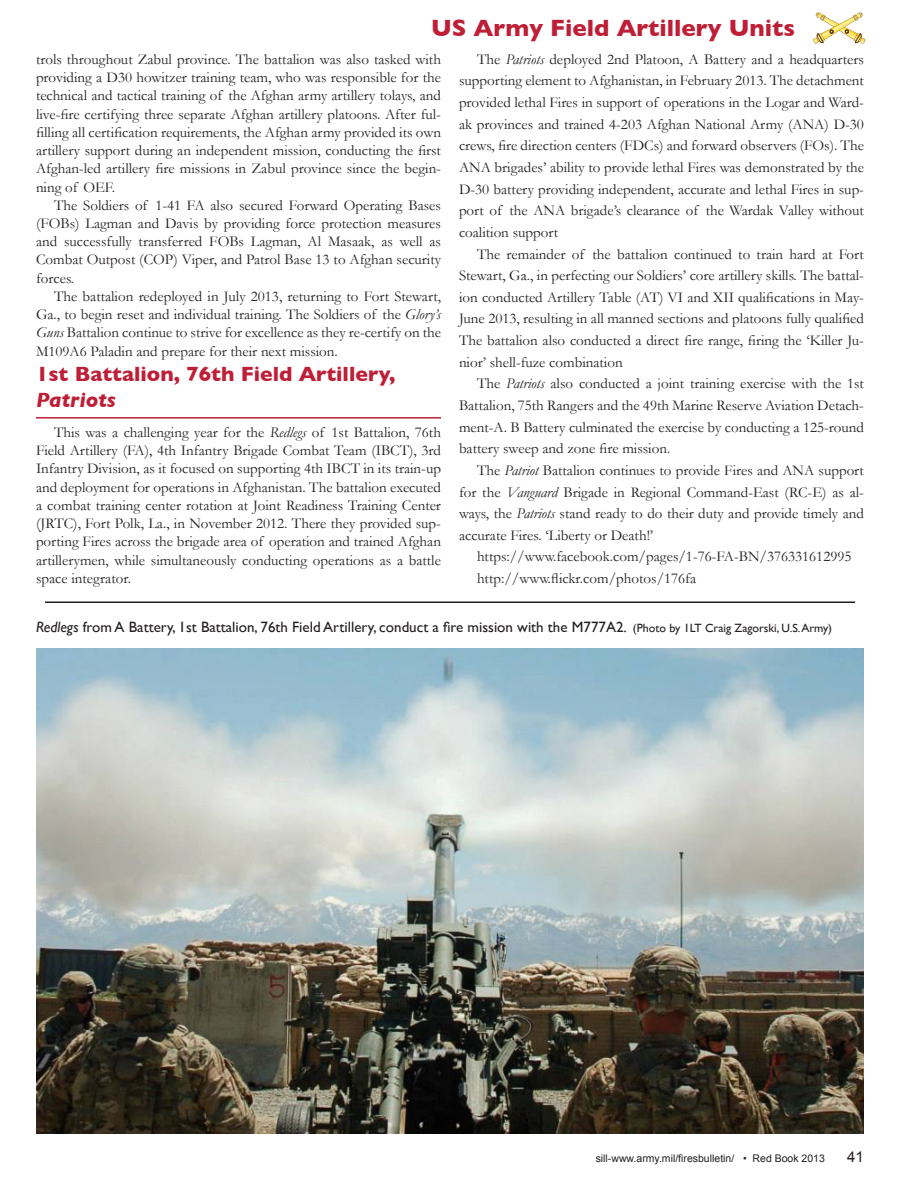
<style>
.page{position:relative;width:918px;height:1188px;background:#fff}
.page>*{position:absolute;margin:0;border:0;box-sizing:border-box;transform-origin:0 0}
.t1{font:700 24px "Gill Sans";color:#be1f36}
.Unit_Titles_Level_2{font:700 21px/25.5px "Gill Sans";color:#be1f36}
.Body_Text{font:15px/18.3px "Garamond";color:#231f20;text-align:justify}
.Caption_Above{font:15px "Gill Sans";color:#231f20}
.t2{font:15px "Arial";color:#231f20}
.t3{font:10.5px "Arial";color:#231f20}
.s1{font-style:italic}
.s2{font-size:12px}
</style>
<div class="page">
<svg style="left:813px;top:13px;width:52px;height:31px"></svg>
<hr style="left:36px;top:417px;width:405px;height:2px;background:#be1f36">
<img style="left:36px;top:648px;width:828px;height:485px">
<hr style="left:45px;top:602px;width:810px;height:1px;background:#231f20">
<h1 class="t1" style="left:431px;top:9px;width:365px">US Army Field Artillery Units</h1>
<p class="Body_Text" style="left:36px;top:50px;width:407px">trols throughout Zabul province. The battalion was also tasked with providing a D30 howitzer training team, who was responsible for the technical and tactical training of the Afghan army artillery tolays, and live-fire certifying three separate Afghan artillery platoons. After ful&shy;filling all certification requirements, the Afghan army provided its own artillery support during an independent mission, conducting the first Afghan-led artillery fire missions in Zabul province since the begin&shy;ning of OEF.</p>
<p class="Body_Text" style="left:36px;top:196px;width:407px;text-indent:18px">The Soldiers of 1-41 FA also secured Forward Operating Bases (FOBs) Lagman and Davis by providing force protection measures and successfully transferred FOBs Lagman, Al Masaak, as well as Combat Outpost (COP) Viper, and Patrol Base 13 to Afghan security forces.</p>
<p class="Body_Text" style="left:36px;top:287px;width:407px;text-indent:18px">The battalion redeployed in July 2013, returning to Fort Stewart, Ga., to begin reset and individual training. The Soldiers of the <span class="s1">Glory’s Guns</span> Battalion continue to strive for excellence as they re-certify on the M109A6 Paladin and prepare for their next mission.</p>
<p class="Unit_Titles_Level_2" style="left:36px;top:361px;width:361px">1st Battalion, 76th Field Artillery,<br><span class="s1">Patriots</span></p>
<p class="Body_Text" style="left:36px;top:423px;width:407px;text-indent:18px">This was a challenging year for the <span class="s1">Redlegs</span> of 1st Battalion, 76th Field Artillery (FA), 4th Infantry Brigade Combat Team (IBCT), 3rd Infantry Division, as it focused on supporting 4th IBCT in its train-up and deployment for operations in Afghanistan. The battalion executed a combat training center rotation at Joint Readiness Training Center (JRTC), Fort Polk, La., in November 2012. There they provided sup&shy;porting Fires across the brigade area of operation and trained Afghan artillerymen, while simultaneously conducting operations as a battle space integrator.</p>
<p class="Body_Text" style="left:459px;top:48px;width:407px;line-height:21.6px;text-indent:18px">The <span class="s1">Patriots</span> deployed 2nd Platoon, A Battery and a headquarters supporting element to Afghanistan, in February 2013. The detachment provided lethal Fires in support of operations in the Logar and Ward&shy;ak provinces and trained 4-203 Afghan National Army (ANA) D-30 crews, fire direction centers (FDCs) and forward observers (FOs). The ANA brigades’ ability to provide lethal Fires was demonstrated by the D-30 battery providing independent, accurate and lethal Fires in sup&shy;port of the ANA brigade’s clearance of the Wardak Valley without coalition support</p>
<p class="Body_Text" style="left:459px;top:243px;width:407px;line-height:21.6px;text-indent:18px">The remainder of the battalion continued to train hard at Fort Stewart, Ga., in perfecting our Soldiers’ core artillery skills. The battal&shy;ion conducted Artillery Table (AT) VI and XII qualifications in May-June 2013, resulting in all manned sections and platoons fully qualified The battalion also conducted a direct fire range, firing the ‘Killer Ju&shy;nior’ shell-fuze combination</p>
<p class="Body_Text" style="left:459px;top:373px;width:407px;line-height:21.6px;text-indent:18px">The <span class="s1">Patriots</span> also conducted a joint training exercise with the 1st Battalion, 75th Rangers and the 49th Marine Reserve Aviation Detach&shy;ment-A. B Battery culminated the exercise by conducting a 125-round battery sweep and zone fire mission.</p>
<p class="Body_Text" style="left:459px;top:459px;width:407px;line-height:21.6px;text-indent:18px">The <span class="s1">Patriot</span> Battalion continues to provide Fires and ANA support for the <span class="s1">Vanguard</span> Brigade in Regional Command-East (RC-E) as al&shy;ways, the <span class="s1">Patriots</span> stand ready to do their duty and provide timely and accurate Fires. ‘Liberty or Death!’</p>
<p class="Body_Text" style="left:477px;top:547px;width:376px">https://www.facebook.com/pages/1-76-FA-BN/376331612995</p>
<p class="Body_Text" style="left:477px;top:569px;width:221px">http://www.flickr.com/photos/176fa</p>
<p class="Caption_Above" style="left:36px;top:618px;width:798px"><span class="s1">Redlegs</span> from A Battery, 1st Battalion, 76th Field Artillery, conduct a fire mission with the M777A2. <span class="s2">(Photo by 1LT Craig Zagorski, U.S. Army)</span></p>
<p class="t3" style="left:596px;top:1152px;width:231px">sill-www.army.mil/firesbulletin/ • Red Book 2013</p>
<p class="t2" style="left:847px;top:1147px;width:18px">41</p>
</div>
